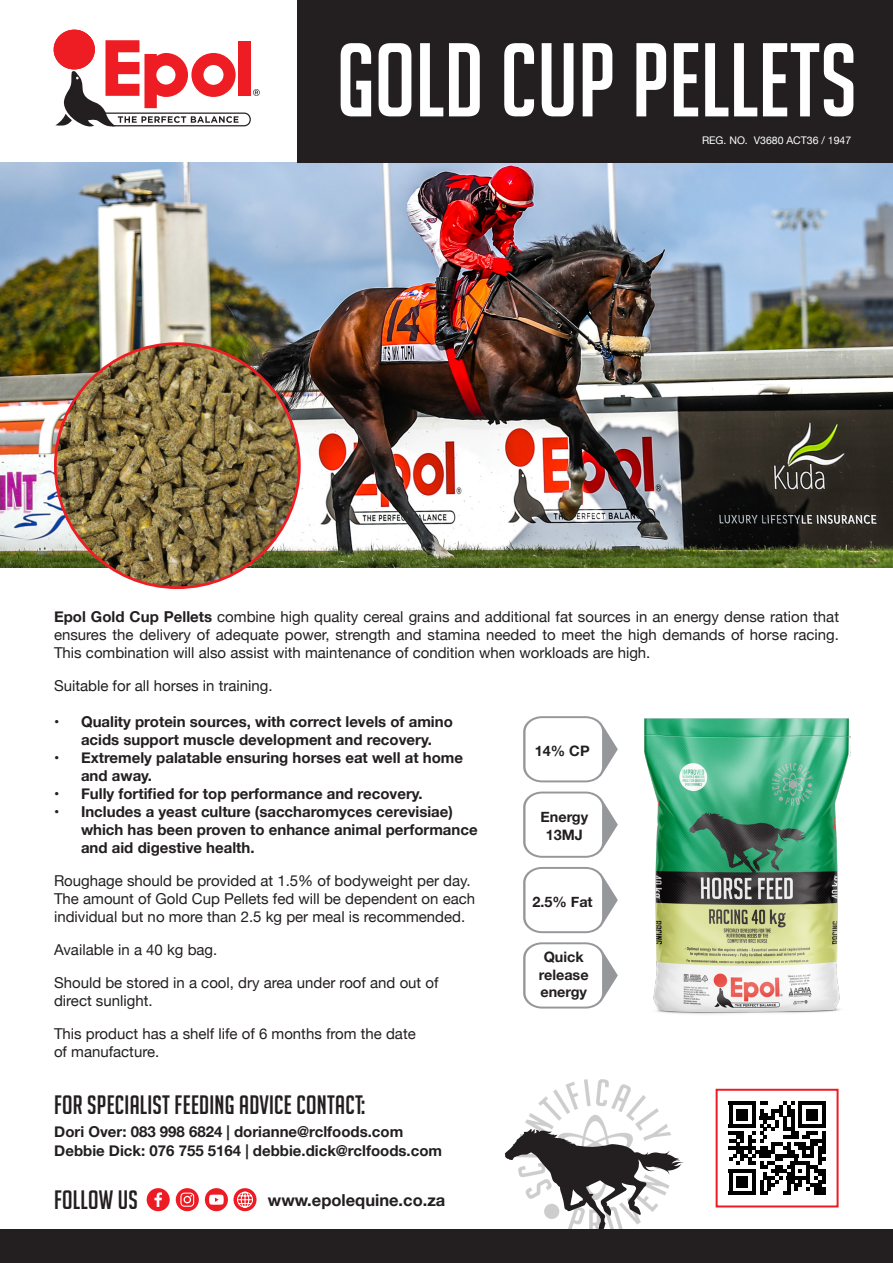
<style>
.page{position:relative;width:893px;height:1263px;background:#fff}
.page>*{position:absolute;margin:0;border:0;box-sizing:border-box;transform-origin:0 0}
.t1{font:102px "Big Noodle Titling";color:#fff}
.t2{font:25.95px "Big Noodle Titling";letter-spacing:.01em;color:#231f20}
.t3{font:700 16.5px "Helvetica Neue";color:#231f20}
.t4{font:15px/18px "Helvetica Neue";color:#231f20}
.t5{font:700 15px/18px "Helvetica Neue";color:#231f20}
.t6{font:700 14.4px/17.2px "Helvetica Neue";color:#231f20;text-align:center}
.t7{font:10.5px "Helvetica Neue";color:#fff}
.s1{font-weight:700}
</style>
<div class="page">
<img style="left:0;top:162px;width:893px;height:405px">
<div style="left:297px;top:0;width:596px;height:162px;background:#231f20"></div>
<div style="left:54px;top:30px;width:40px;height:39px;background:#ee1d23;border-radius:50%"></div>
<svg style="left:55px;top:40px;width:205px;height:87px"></svg>
<div style="left:54px;top:30px;width:41px;height:39px;background:#ee1d23;border-radius:50%"></div>
<div style="left:54px;top:30px;width:41px;height:39px;border:1px solid #ee1d23;border-radius:50%"></div>
<img style="left:525px;top:1080px;width:143px;height:49px">
<div style="left:0;top:1229px;width:893px;height:34px;background:#231f20"></div>
<div style="left:716px;top:1089px;width:123px;height:118px;background:#fff;border:2px solid #ed1c24"></div>
<svg style="left:729px;top:1101px;width:96px;height:94px"></svg>
<hr style="left:729px;top:1191px;width:27px;height:4px;background:#000">
<div style="left:736px;top:1176px;width:12px;height:11px;background:#000"></div>
<svg style="left:176px;top:1188px;width:23px;height:23px"></svg>
<svg style="left:147px;top:1188px;width:23px;height:23px"></svg>
<svg style="left:205px;top:1188px;width:23px;height:23px"></svg>
<svg style="left:233px;top:1188px;width:24px;height:23px"></svg>
<svg style="left:237px;top:1192px;width:16px;height:16px"></svg>
<img style="left:55px;top:344px;width:244px;height:244px;border-radius:122px">
<img style="left:644px;top:718px;width:206px;height:296px">
<svg style="left:523px;top:716px;width:95px;height:66px"></svg>
<svg style="left:523px;top:942px;width:95px;height:66px"></svg>
<svg style="left:523px;top:867px;width:95px;height:66px"></svg>
<svg style="left:523px;top:791px;width:95px;height:67px"></svg>
<svg style="left:505px;top:1129px;width:179px;height:100px"></svg>
<p class="t1" style="left:337px;top:25px;width:522px">GOLD CUP PELLETS</p>
<p class="t7" style="left:702px;top:133px;width:151px">REG. NO. V3680 ACT36 / 1947</p>
<p class="t4" style="left:54px;top:608px;width:786px"><span class="s1">Epol Gold Cup Pellets</span> combine high quality cereal grains and additional fat sources in an energy dense ration that ensures the delivery of adequate power, strength and stamina needed to meet the high demands of horse racing.</p>
<p class="t4" style="left:54px;top:644px;width:598px">This combination will also assist with maintenance of condition when workloads are high.</p>
<p class="t4" style="left:54px;top:677px;width:220px">Suitable for all horses in training.</p>
<p class="t5" style="left:54px;top:713px;width:400px;text-align:center">• Quality protein sources, with correct levels of amino acids support muscle development and recovery.</p>
<p class="t5" style="left:81px;top:749px;width:384px;text-indent:-27px">• Extremely palatable ensuring horses eat well at home and away.</p>
<p class="t5" style="left:54px;top:785px;width:370px">• Fully fortified for top performance and recovery.</p>
<p class="t5" style="left:81px;top:803px;width:398px;text-indent:-27px">• Includes a yeast culture (saccharomyces cerevisiae) which has been proven to enhance animal performance and aid digestive health.</p>
<p class="t4" style="left:54px;top:872px;width:418px">Roughage should be provided at 1.5% of bodyweight per day.</p>
<p class="t4" style="left:54px;top:890px;width:423px">The amount of Gold Cup Pellets fed will be dependent on each individual but no more than 2.5 kg per meal is recommended.</p>
<p class="t4" style="left:54px;top:941px;width:165px">Available in a 40 kg bag.</p>
<p class="t4" style="left:54px;top:974px;width:386px">Should be stored in a cool, dry area under roof and out of</p>
<p class="t4" style="left:54px;top:992px;width:100px">direct sunlight.</p>
<p class="t4" style="left:54px;top:1025px;width:363px">This product has a shelf life of 6 months from the date of manufacture.</p>
<p class="t6" style="left:535px;top:743px;width:56px">14% CP</p>
<p class="t6" style="left:541px;top:809px;width:49px">Energy</p>
<p class="t6" style="left:546px;top:826px;width:39px">13MJ</p>
<p class="t6" style="left:532px;top:894px;width:62px">2.5% Fat</p>
<p class="t6" style="left:539px;top:949px;width:51px">Quick release energy</p>
<p class="t2" style="left:54px;top:1091px;width:313px">FOR SPECIALIST FEEDING ADVICE CONTACT:</p>
<p class="t5" style="left:54px;top:1123px;width:351px">Dori Over: 083 998 6824 | dorianne@rclfoods.com</p>
<p class="t5" style="left:54px;top:1142px;width:389px">Debbie Dick: 076 755 5164 | debbie.dick@rclfoods.com</p>
<p class="t2" style="left:54px;top:1186px;width:85px">FOLLOW US</p>
<p class="t3" style="left:268px;top:1187px;width:179px">www.epolequine.co.za</p>
</div>
